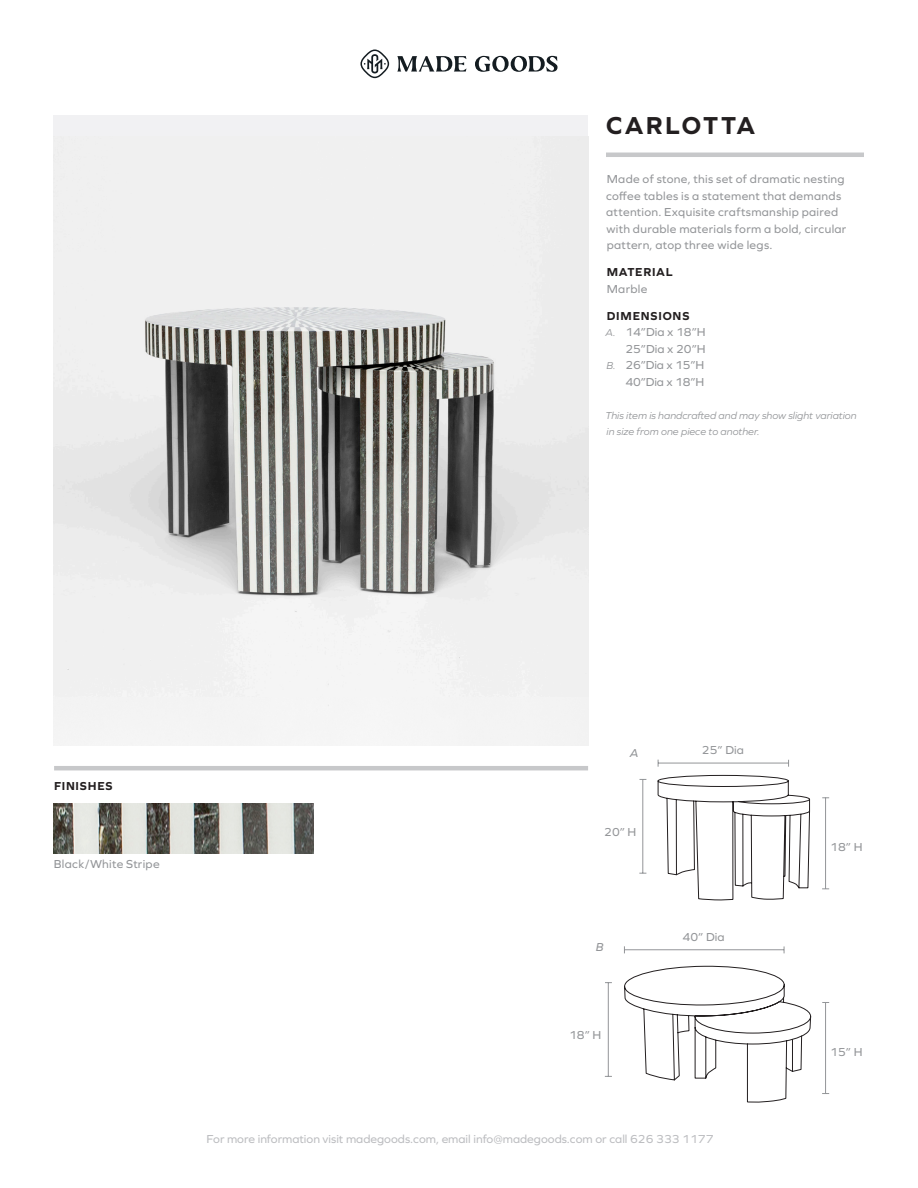
<style>
.page{position:relative;width:918px;height:1188px;background:#fff}
.page>*{position:absolute;margin:0;border:0;box-sizing:border-box;transform-origin:0 0}
.t1{font:700 25.5px "Graphie";letter-spacing:.085em;color:#231f20}
.t2{font:12px/16.5px "Graphie";letter-spacing:.025em;color:#939598}
.t3{font:12px "Graphie";color:#bcbdc0}
.t4{font:700 12px "Graphie";letter-spacing:.065em;color:#231f20}
.t5{font:italic 12px "Graphie";color:#939598}
.t6{font:italic 10.5px/16.5px "Graphie";color:#939598}
.s1{font-style:italic;font-size:10.5px}
</style>
<div class="page">
<hr style="left:606px;top:153px;width:258px;height:4px;background:#c7c8ca">
<svg style="left:397px;top:56px;width:161px;height:16px"></svg>
<svg style="left:360px;top:50px;width:29px;height:28px"></svg>
<hr style="left:54px;top:766px;width:534px;height:4px;background:#c7c8ca">
<div style="left:54px;top:116px;width:534px;height:629px;background:#f1f1f3"></div>
<img style="left:54px;top:307px;width:534px;height:378px">
<hr style="left:825px;top:798px;width:1px;height:91px;background:#939598">
<hr style="left:642px;top:779px;width:1px;height:94px;background:#939598">
<hr style="left:658px;top:763px;width:131px;height:1px;background:#939598">
<img style="left:54px;top:804px;width:260px;height:50px">
<svg style="left:657px;top:775px;width:153px;height:179px"></svg>
<hr style="left:825px;top:1002px;width:1px;height:92px;background:#939598">
<hr style="left:608px;top:983px;width:1px;height:93px;background:#939598">
<hr style="left:624px;top:949px;width:160px;height:1px;background:#939598">
<svg style="left:624px;top:965px;width:187px;height:138px"></svg>
<p class="t1" style="left:606px;top:110px;width:151px">CARLOTTA</p>
<p class="t2" style="left:606px;top:171px;width:242px">Made of stone, this set of dramatic nesting coffee tables is a statement that demands attention. Exquisite craftsmanship paired with durable materials form a bold, circular pattern, atop three wide legs.</p>
<p class="t4" style="left:607px;top:265px;width:67px">MATERIAL</p>
<p class="t2" style="left:607px;top:280px;width:42px">Marble</p>
<p class="t4" style="left:607px;top:309px;width:84px">DIMENSIONS</p>
<p class="t2" style="left:606px;top:324px;width:102px"><span class="s1">A.</span> 14”Dia x 18”H</p>
<p class="t2" style="left:625px;top:340px;width:82px">25”Dia x 20”H</p>
<p class="t2" style="left:606px;top:357px;width:99px"><span class="s1">B.</span> 26”Dia x 15”H</p>
<p class="t2" style="left:625px;top:373px;width:80px">40”Dia x 18”H</p>
<p class="t6" style="left:605px;top:407px;width:253px">This item is handcrafted and may show slight variation in size from one piece to another.</p>
<p class="t4" style="left:54px;top:779px;width:60px">FINISHES</p>
<p class="t2" style="left:54px;top:856px;width:107px">Black/White Stripe</p>
<p class="t5" style="left:630px;top:746px;width:10px">A</p>
<p class="t2" style="left:702px;top:742px;width:43px">25” Dia</p>
<p class="t2" style="left:604px;top:823px;width:34px">20” H</p>
<p class="t5" style="left:596px;top:940px;width:9px">B</p>
<p class="t2" style="left:569px;top:1026px;width:34px">18” H</p>
<p class="t2" style="left:683px;top:928px;width:43px">40” Dia</p>
<p class="t3" style="left:207px;top:1132px;width:508px">For more information visit madegoods.com, email info@madegoods.com or call 626 333 1177</p>
<p class="t2" style="left:830px;top:839px;width:34px">18” H</p>
<p class="t2" style="left:830px;top:1043px;width:34px">15” H</p>
</div>
